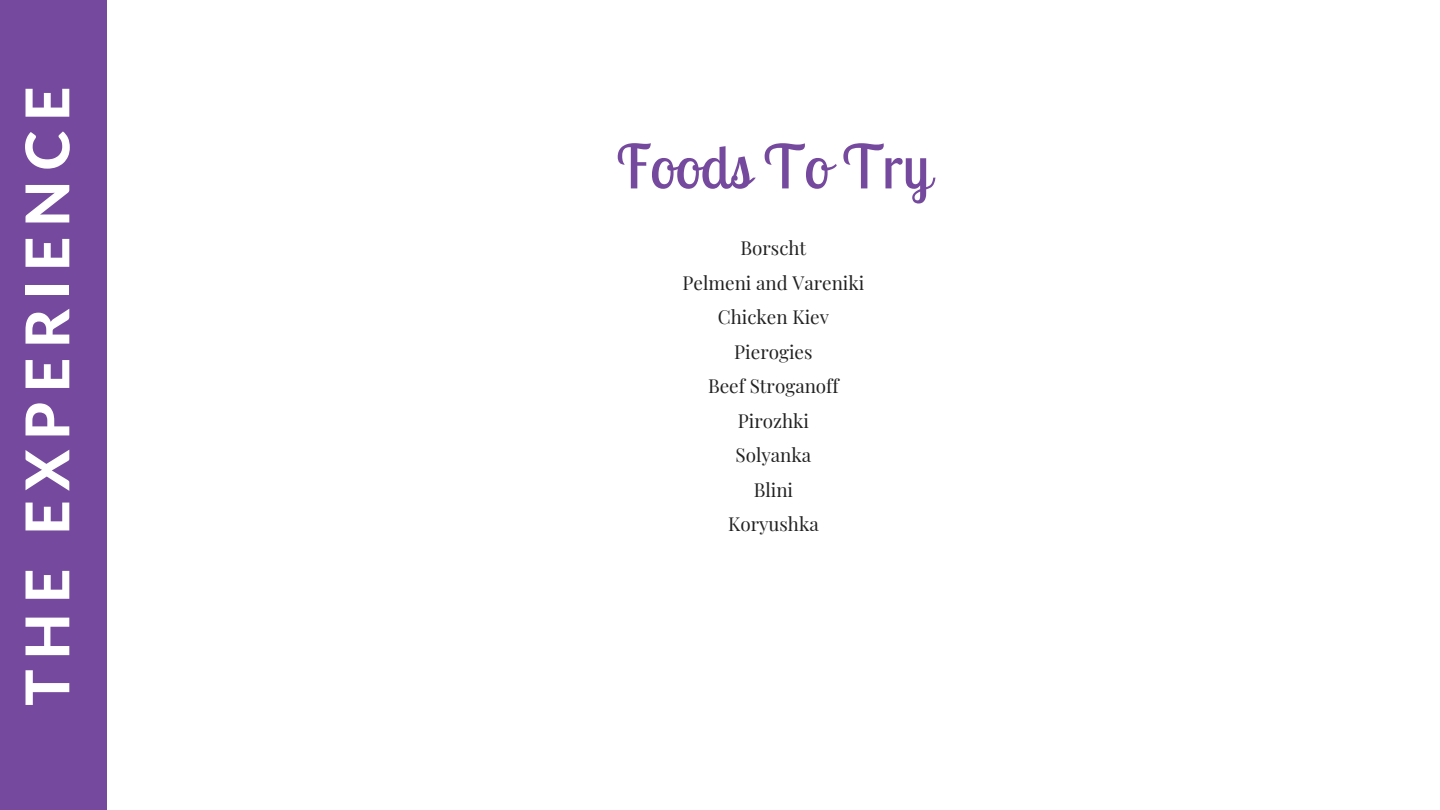
<style>
.page{position:relative;width:1440px;height:810px;background:#fff}
.page>*{position:absolute;margin:0;border:0;box-sizing:border-box;transform-origin:0 0}
.t1{font:800 60.4px "Lato Latin";letter-spacing:.16em;color:#fff}
.t2{font:60.4px "Lobster Two";color:#75499d}
.t3{font:18.9px "Playfair Display";color:#222}
</style>
<div class="page">
<div style="left:0;top:0;width:106px;height:810px;background:#75499d"></div>
<p class="t1" style="left:21px;top:706px;width:621px;rotate:-90deg">THE EXPERIENCE</p>
<p class="t2" style="left:616px;top:128px;width:315px">Foods To Try</p>
<p class="t3" style="left:741px;top:235px;width:67px">Borscht</p>
<p class="t3" style="left:682px;top:269px;width:183px">Pelmeni and Vareniki</p>
<p class="t3" style="left:718px;top:304px;width:113px">Chicken Kiev</p>
<p class="t3" style="left:734px;top:338px;width:80px">Pierogies</p>
<p class="t3" style="left:708px;top:373px;width:132px">Beef Stroganoff</p>
<p class="t3" style="left:738px;top:407px;width:73px">Pirozhki</p>
<p class="t3" style="left:736px;top:442px;width:77px">Solyanka</p>
<p class="t3" style="left:754px;top:476px;width:41px">Blini</p>
<p class="t3" style="left:728px;top:511px;width:92px">Koryushka</p>
</div>
